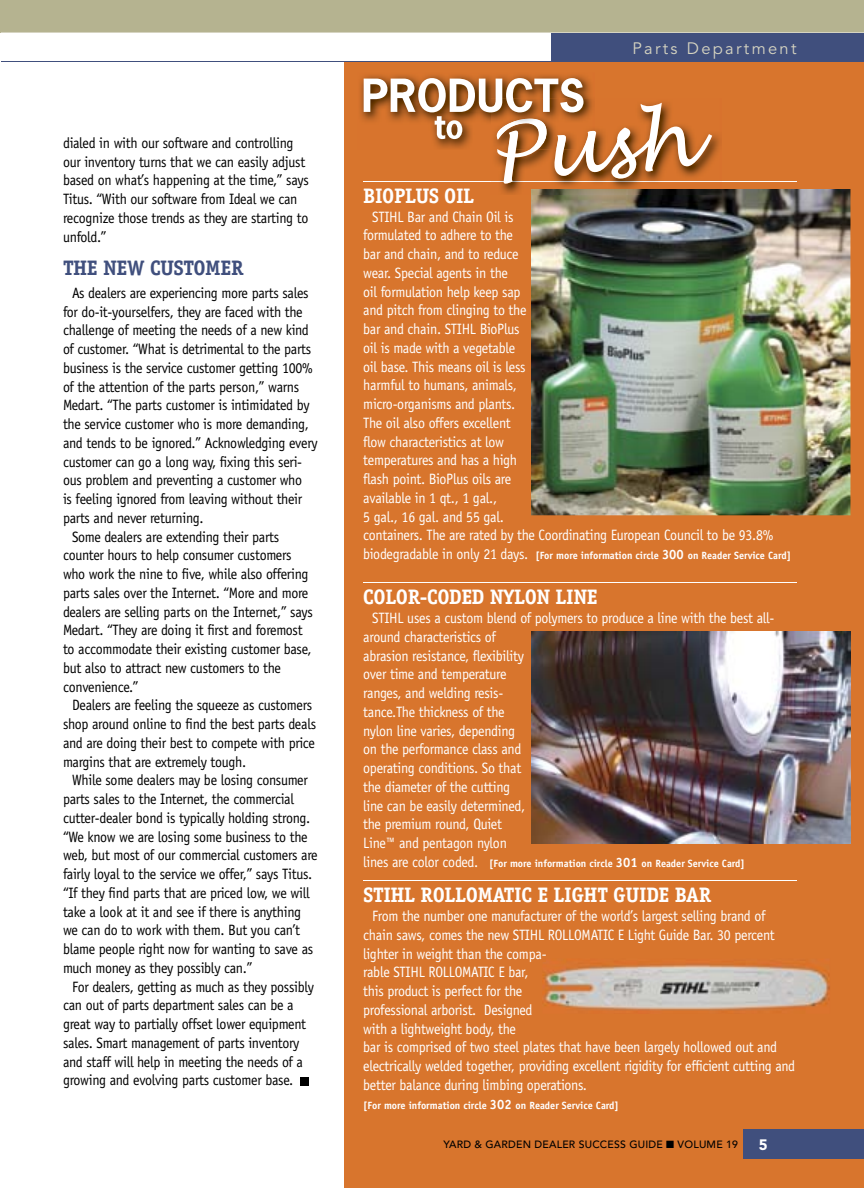
<style>
.page{position:relative;width:864px;height:1188px;background:#fff}
.page>*{position:absolute;margin:0;border:0;box-sizing:border-box;transform-origin:0 0}
.t1{font:700 21px "Officina Serif Std";letter-spacing:-.02em;color:#fff}
.t2{font:700 21px "Officina Serif Std";letter-spacing:-.02em;color:#404f7d}
.t3{font:16.5px "Avenir LT Std";letter-spacing:.14em;color:#d6d4c1}
.t4{font:15px/18.8px "Officina Sans Std";letter-spacing:-.02em;color:#000;scale:.93 1}
.t5{font:15px/18.8px "Officina Sans Std";letter-spacing:-.02em;color:#fff;scale:.93 1}
.t6{font:900 15px "Avenir LT Std";color:#fff}
.t7{font:700 10.5px "Officina Sans Std";color:#fff}
.t8{font:500 10.5px "Avenir LT Std";letter-spacing:.02em;color:#000}
.s1{font-weight:400;font-size:15px}
.s2{font-size:13.5px}
</style>
<div class="page">
<div style="left:345px;top:62px;width:519px;height:1126px;background:#d8752d"></div>
<div style="left:301px;top:1077px;width:8px;height:8px;background:#000"></div>
<hr style="left:363px;top:181px;width:433px;height:1px;background:#fff">
<hr style="left:363px;top:583px;width:433px;height:1px;background:#fff">
<hr style="left:363px;top:881px;width:433px;height:1px;background:#fff">
<img style="left:531px;top:189px;width:319px;height:326px">
<img style="left:531px;top:631px;width:319px;height:213px">
<img style="left:543px;top:964px;width:287px;height:47px">
<img style="left:501px;top:134px;width:219px;height:60px">
<img style="left:531px;top:189px;width:191px;height:6px">
<img style="left:360px;top:75px;width:225px;height:45px">
<svg style="left:364px;top:78px;width:348px;height:106px"></svg>
<hr style="left:0;top:0;width:1px;height:33px;background:#b5b390">
<div style="left:744px;top:1130px;width:120px;height:29px;background:#404f7d"></div>
<div style="left:1px;top:0;width:863px;height:33px;background:#b5b390"></div>
<hr style="left:1px;top:61px;width:863px;height:1px;background:#404f7d">
<div style="left:552px;top:33px;width:312px;height:29px;background:#404f7d"></div>
<hr style="left:1px;top:33px;width:863px;height:1px;background:#d6d4c1">
<p class="t4" style="left:63px;top:133px;width:266px">dialed in with our software and controlling our inventory turns that we can easily adjust based on what’s happening at the time,” says Titus. “With our software from Ideal we can recognize those trends as they are starting to unfold.”</p>
<h1 class="t2" style="left:63px;top:254px;width:182px">THE NEW CUSTOMER</h1>
<p class="t4" style="left:72px;top:283px;width:256px">As dealers are experiencing more parts sales</p>
<p class="t4" style="left:63px;top:302px;width:259px">for do-it-yourselfers, they are faced with the</p>
<p class="t4" style="left:63px;top:321px;width:266px">challenge of meeting the needs of a new kind</p>
<p class="t4" style="left:63px;top:340px;width:268px">of customer. “What is detrimental to the parts</p>
<p class="t4" style="left:63px;top:358px;width:270px">business is the service customer getting 100%</p>
<p class="t4" style="left:63px;top:377px;width:255px">of the attention of the parts person,” warns</p>
<p class="t4" style="left:63px;top:396px;width:267px">Medart. “The parts customer is intimidated by</p>
<p class="t4" style="left:63px;top:415px;width:266px">the service customer who is more demanding,</p>
<p class="t4" style="left:63px;top:433px;width:275px">and tends to be ignored.” Acknowledging every</p>
<p class="t4" style="left:63px;top:452px;width:259px">customer can go a long way, fixing this seri-</p>
<p class="t4" style="left:63px;top:471px;width:259px">ous problem and preventing a customer who</p>
<p class="t4" style="left:63px;top:490px;width:259px">is feeling ignored from leaving without their</p>
<p class="t4" style="left:63px;top:508px;width:153px">parts and never returning.</p>
<p class="t4" style="left:72px;top:527px;width:224px">Some dealers are extending their parts</p>
<p class="t4" style="left:63px;top:546px;width:247px">counter hours to help consumer customers</p>
<p class="t4" style="left:63px;top:565px;width:265px">who work the nine to five, while also offering</p>
<p class="t4" style="left:63px;top:583px;width:265px">parts sales over the Internet. “More and more</p>
<p class="t4" style="left:63px;top:602px;width:270px">dealers are selling parts on the Internet,” says</p>
<p class="t4" style="left:63px;top:621px;width:259px">Medart. “They are doing it first and foremost</p>
<p class="t4" style="left:63px;top:640px;width:269px">to accommodate their existing customer base,</p>
<p class="t4" style="left:63px;top:658px;width:236px">but also to attract new customers to the</p>
<p class="t4" style="left:63px;top:677px;width:83px">convenience.”</p>
<p class="t4" style="left:72px;top:696px;width:260px">Dealers are feeling the squeeze as customers</p>
<p class="t4" style="left:63px;top:715px;width:274px">shop around online to find the best parts deals</p>
<p class="t4" style="left:63px;top:733px;width:273px">and are doing their best to compete with price</p>
<p class="t4" style="left:63px;top:752px;width:199px">margins that are extremely tough.</p>
<p class="t4" style="left:72px;top:771px;width:255px">While some dealers may be losing consumer</p>
<p class="t4" style="left:63px;top:790px;width:250px">parts sales to the Internet, the commercial</p>
<p class="t4" style="left:63px;top:808px;width:268px">cutter-dealer bond is typically holding strong.</p>
<p class="t4" style="left:63px;top:827px;width:265px">“We know we are losing some business to the</p>
<p class="t4" style="left:63px;top:846px;width:275px">web, but most of our commercial customers are</p>
<p class="t4" style="left:63px;top:865px;width:269px">fairly loyal to the service we offer,” says Titus.</p>
<p class="t4" style="left:63px;top:883px;width:267px">“If they find parts that are priced low, we will</p>
<p class="t4" style="left:63px;top:902px;width:258px">take a look at it and see if there is anything</p>
<p class="t4" style="left:63px;top:921px;width:256px">we can do to work with them. But you can’t</p>
<p class="t4" style="left:63px;top:940px;width:271px">blame people right now for wanting to save as</p>
<p class="t4" style="left:63px;top:958px;width:205px">much money as they possibly can.”</p>
<p class="t4" style="left:72px;top:977px;width:262px">For dealers, getting as much as they possibly</p>
<p class="t4" style="left:63px;top:996px;width:250px">can out of parts department sales can be a</p>
<p class="t4" style="left:63px;top:1015px;width:263px">great way to partially offset lower equipment</p>
<p class="t4" style="left:63px;top:1033px;width:256px">sales. Smart management of parts inventory</p>
<p class="t4" style="left:63px;top:1052px;width:260px">and staff will help in meeting the needs of a</p>
<p class="t4" style="left:63px;top:1071px;width:249px">growing and evolving parts customer base.</p>
<p class="t3" style="left:632px;top:39px;width:166px">Parts Department</p>
<h1 class="t1" style="left:363px;top:183px;width:113px">BIOPLUS OIL</h1>
<p class="t5" style="left:363px;top:207px;width:443px;text-indent:9px">STIHL Bar and Chain Oil is<br>formulated to adhere to the<br>bar and chain, and to reduce<br>wear. Special agents in the<br>oil formulation help keep sap<br>and pitch from clinging to the<br>bar and chain. STIHL BioPlus<br>oil is made with a vegetable<br>oil base. This means oil is less<br>harmful to humans, animals,<br>micro-organisms and plants.<br>The oil also offers excellent<br>flow characteristics at low<br>temperatures and has a high<br>flash point. BioPlus oils are<br>available in 1 qt., 1 gal.,<br>5 gal., 16 gal. and 55 gal.<br>containers. The are rated by the Coordinating European Council to be 93.8%</p>
<p class="t7" style="left:363px;top:549px;width:429px"><span class="s1">biodegradable in only 21 days.</span> [For more information circle <span class="s2">300</span> on Reader service Card]</p>
<h1 class="t1" style="left:363px;top:584px;width:236px">COLOR-CODED NYLON LINE</h1>
<p class="t5" style="left:363px;top:609px;width:444px;text-indent:9px">STIHL uses a custom blend of polymers to produce a line with the best all&shy;around characteristics of<br>abrasion resistance, flexibility<br>over time and temperature<br>ranges, and welding resis-<br>tance.The thickness of the<br>nylon line varies, depending<br>on the performance class and<br>operating conditions. So that<br>the diameter of the cutting<br>line can be easily determined,<br>the premium round, Quiet<br>Line™ and pentagon nylon</p>
<p class="t7" style="left:363px;top:857px;width:383px"><span class="s1">lines are color coded.</span> [For more information circle <span class="s2">301</span> on Reader service Card]</p>
<h1 class="t1" style="left:363px;top:882px;width:350px">STIHL ROLLOMATIC E LIGHT GUIDE BAR</h1>
<p class="t5" style="left:363px;top:907px;width:466px;text-indent:9px">From the number one manufacturer of the world’s largest selling brand of chain saws, comes the new STIHL ROLLOMATIC E Light Guide Bar. 30 percent lighter in weight than the compa-<br>rable STIHL ROLLOMATIC E bar,<br>this product is perfect for the<br>professional arborist. Designed<br>with a lightweight body, the<br>bar is comprised of two steel plates that have been largely hollowed out and electrically welded together, providing excellent rigidity for efficient cutting and better balance during limbing operations.</p>
<p class="t7" style="left:363px;top:1099px;width:257px">[For more information circle <span class="s2">302</span> on Reader service Card]</p>
<p class="t8" style="left:443px;top:1138px;width:296px">YARD &amp; GARDEN DEALER SUCCESS GUIDE ■ VOLUME 19</p>
<p class="t6" style="left:759px;top:1136px;width:10px">5</p>
</div>
